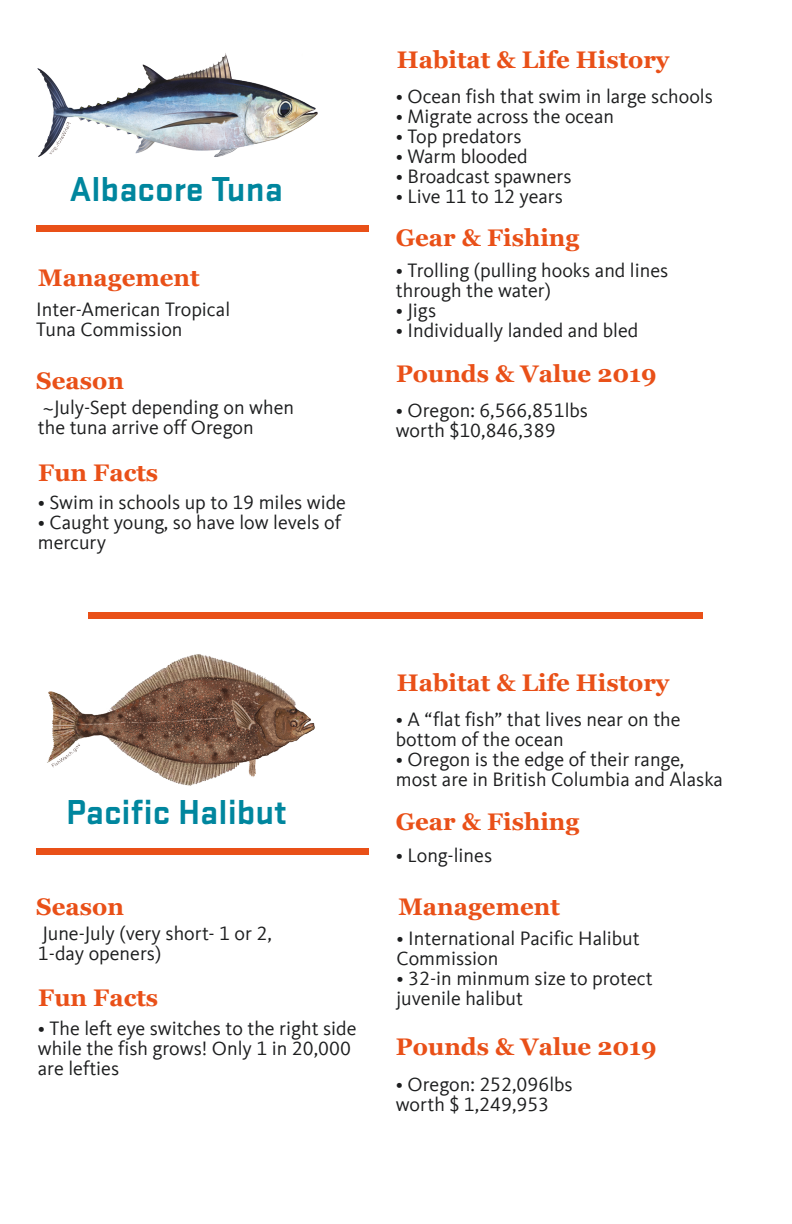
<style>
.page{position:relative;width:792px;height:1224px;background:#fff}
.page>*{position:absolute;margin:0;border:0;box-sizing:border-box;transform-origin:0 0}
.t1{font:700 36px "Stratum 2";color:#00869e}
.t2{font:700 24px "Georgia";color:#e95018}
.t3{font:20px/20px "Kievit Offc";color:#1d1e1f}
</style>
<div class="page">
<div style="left:36px;top:225px;width:333px;height:7px;background:#e95018"></div>
<div style="left:89px;top:612px;width:614px;height:7px;background:#e95018"></div>
<img style="left:37px;top:53px;width:281px;height:104px">
<div style="left:36px;top:848px;width:333px;height:7px;background:#e95018"></div>
<img style="left:47px;top:654px;width:268px;height:132px">
<h1 class="t1" style="left:70px;top:165px;width:215px">Albacore Tuna</h1>
<p class="t2" style="left:38px;top:262px;width:163px">Management</p>
<p class="t3" style="left:36px;top:299px;width:195px">Inter-American Tropical<br>Tuna Commission</p>
<p class="t2" style="left:36px;top:365px;width:89px">Season</p>
<p class="t3" style="left:38px;top:398px;width:258px">~July-Sept depending on when the tuna arrive off Oregon</p>
<p class="t2" style="left:38px;top:457px;width:121px">Fun Facts</p>
<p class="t3" style="left:38px;top:492px;width:310px">• Swim in schools up to 19 miles wide</p>
<p class="t3" style="left:38px;top:512px;width:305px">• Caught young, so have low levels of mercury</p>
<h1 class="t1" style="left:66px;top:788px;width:222px">Pacific Halibut</h1>
<p class="t2" style="left:36px;top:891px;width:89px">Season</p>
<p class="t2" style="left:397px;top:45px;width:274px">Habitat &amp; Life History</p>
<p class="t3" style="left:396px;top:87px;width:319px">• Ocean fish that swim in large schools</p>
<p class="t3" style="left:396px;top:107px;width:220px">• Migrate across the ocean</p>
<p class="t3" style="left:396px;top:127px;width:127px">• Top predators</p>
<p class="t3" style="left:396px;top:147px;width:133px">• Warm blooded</p>
<p class="t3" style="left:396px;top:167px;width:177px">• Broadcast spawners</p>
<p class="t3" style="left:396px;top:187px;width:169px">• Live 11 to 12 years</p>
<p class="t2" style="left:396px;top:223px;width:185px">Gear &amp; Fishing</p>
<p class="t3" style="left:396px;top:261px;width:274px">• Trolling (pulling hooks and lines through the water)</p>
<p class="t3" style="left:396px;top:301px;width:42px">• Jigs</p>
<p class="t3" style="left:396px;top:321px;width:244px">• Individually landed and bled</p>
<p class="t2" style="left:396px;top:358px;width:262px">Pounds &amp; Value 2019</p>
<p class="t3" style="left:396px;top:401px;width:194px">• Oregon: 6,566,851lbs worth $10,846,389</p>
<p class="t2" style="left:397px;top:668px;width:274px">Habitat &amp; Life History</p>
<p class="t3" style="left:396px;top:710px;width:286px">• A “flat fish” that lives near on the bottom of the ocean</p>
<p class="t3" style="left:396px;top:750px;width:329px">• Oregon is the edge of their range, most are in British Columbia and Alaska</p>
<p class="t2" style="left:396px;top:807px;width:185px">Gear &amp; Fishing</p>
<p class="t3" style="left:396px;top:845px;width:98px">• Long-lines</p>
<p class="t2" style="left:398px;top:891px;width:163px">Management</p>
<p class="t3" style="left:38px;top:923px;width:236px">June-July (very short- 1 or 2,<br>1-day openers)</p>
<p class="t3" style="left:397px;top:929px;width:245px">• International Pacific Halibut<br>Commission</p>
<p class="t3" style="left:397px;top:969px;width:258px">• 32-in minmum size to protect juvenile halibut</p>
<p class="t2" style="left:38px;top:983px;width:122px">Fun Facts</p>
<p class="t3" style="left:38px;top:1018px;width:320px">• The left eye switches to the right side while the fish grows! Only 1 in 20,000 are lefties</p>
<p class="t2" style="left:396px;top:1032px;width:262px">Pounds &amp; Value 2019</p>
<p class="t3" style="left:396px;top:1074px;width:178px">• Oregon: 252,096lbs worth $ 1,249,953</p>
</div>
